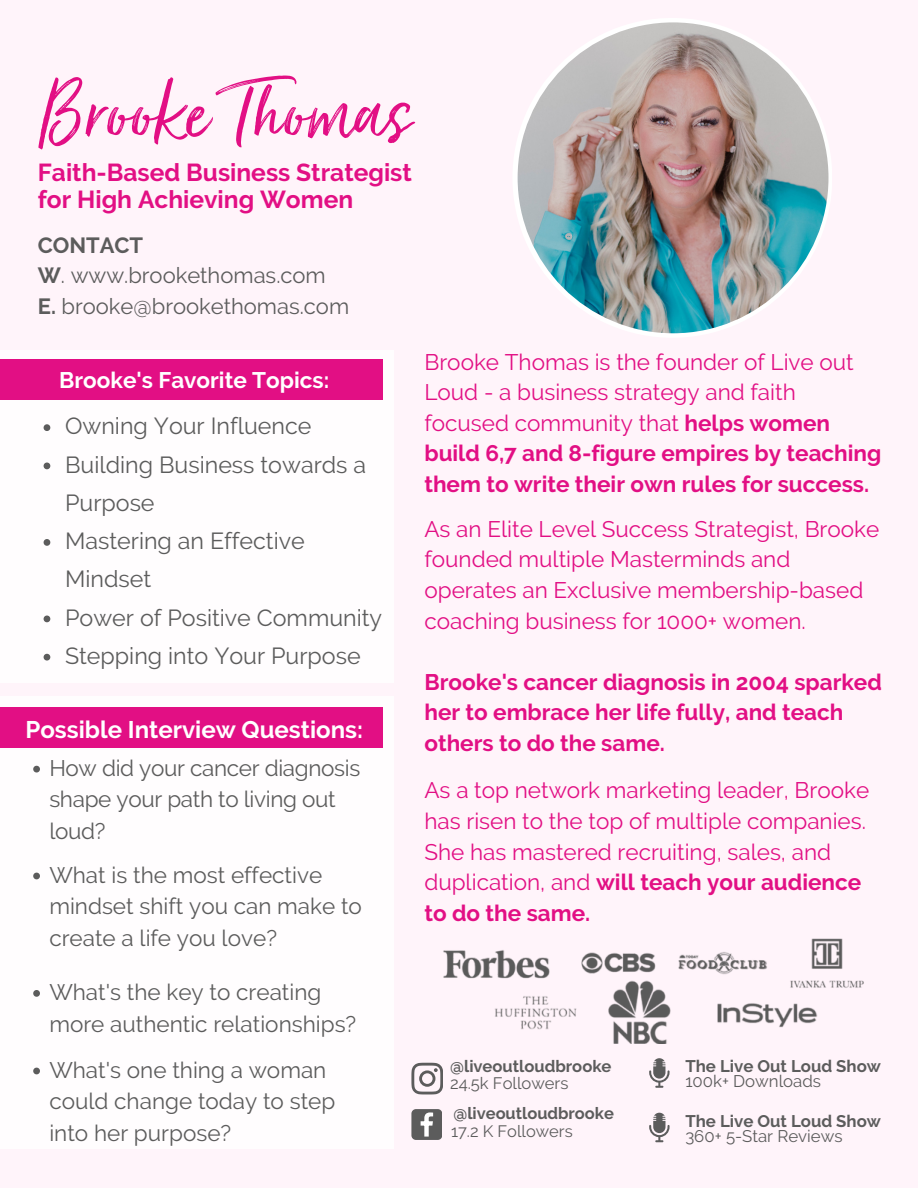
<style>
.page{position:relative;width:918px;height:1188px;background:#fff4fa}
.page>*{position:absolute;margin:0;border:0;box-sizing:border-box;transform-origin:0 0}
.t1{font:101.4px "Just Lovely";color:#e20f84}
.t2{font:700 24.6px "Raleway";color:#e20f84}
.t3{font:700 24px "Raleway";color:#fff}
.t4{font:23.25px/38.2px "Raleway";color:#5c5c5c}
.t5{font:22.5px/30.6px "Raleway";color:#e20f84}
.t6{font:22.5px/31.5px "Raleway";color:#5c5c5c}
.t7{font:700 22.5px/30.6px "Raleway";color:#e20f84}
.t8{font:700 22.5px "Raleway";color:#fff}
.t9{font:21.9px "Raleway";color:#5c5c5c}
.t10{font:700 21.9px "Raleway";color:#5c5c5c}
.t11{font:700 16.8px "Raleway";color:#5c5c5c}
.t12{font:16.8px "Raleway";color:#5c5c5c}
.t13{font:700 16.5px "Raleway";color:#5c5c5c}
.t14{font:16.5px "Raleway";color:#5c5c5c}
.s1{font-weight:700}
</style>
<div class="page">
<div style="left:0;top:350px;width:394px;height:332px;background:#fff"></div>
<div style="left:0;top:697px;width:394px;height:452px;background:#fff"></div>
<div style="left:0;top:359px;width:383px;height:40px;background:#e20f84"></div>
<div style="left:0;top:708px;width:383px;height:40px;background:#e20f84"></div>
<img style="left:443px;top:938px;width:421px;height:50px">
<div style="left:512px;top:18px;width:320px;height:320px;background:#fff;border-radius:50%"></div>
<img style="left:518px;top:22px;width:311px;height:311px;border-radius:50%">
<svg style="left:33px;top:766px;width:7px;height:7px"></svg>
<svg style="left:33px;top:873px;width:7px;height:6px"></svg>
<svg style="left:33px;top:990px;width:7px;height:7px"></svg>
<svg style="left:33px;top:1068px;width:7px;height:6px"></svg>
<svg style="left:44px;top:424px;width:6px;height:7px"></svg>
<svg style="left:44px;top:463px;width:6px;height:6px"></svg>
<svg style="left:44px;top:539px;width:6px;height:7px"></svg>
<svg style="left:44px;top:616px;width:6px;height:6px"></svg>
<svg style="left:44px;top:654px;width:6px;height:7px"></svg>
<svg style="left:649px;top:1058px;width:20px;height:30px"></svg>
<svg style="left:411px;top:1109px;width:31px;height:30px"></svg>
<svg style="left:411px;top:1063px;width:32px;height:31px"></svg>
<svg style="left:649px;top:1113px;width:20px;height:29px"></svg>
<img style="left:483px;top:980px;width:340px;height:64px">
<p class="t1" style="left:38px;top:50px;width:375px">Brooke Thomas</p>
<p class="t2" style="left:38px;top:158px;width:376px">Faith-Based Business Strategist</p>
<p class="t2" style="left:38px;top:185px;width:317px">for High Achieving Women</p>
<p class="t10" style="left:38px;top:232px;width:107px">CONTACT</p>
<p class="t9" style="left:38px;top:263px;width:289px"><span class="s1">W</span>. www.brookethomas.com</p>
<p class="t9" style="left:38px;top:294px;width:313px"><span class="s1">E.</span> brooke@brookethomas.com</p>
<p class="t8" style="left:59px;top:367px;width:271px">Brooke's Favorite Topics:</p>
<p class="t4" style="left:65px;top:407px;width:248px">Owning Your Influence</p>
<p class="t4" style="left:65px;top:445px;width:303px">Building Business towards a<br>Purpose</p>
<p class="t4" style="left:65px;top:522px;width:241px">Mastering an Effective<br>Mindset</p>
<p class="t4" style="left:65px;top:598px;width:319px">Power of Positive Community</p>
<p class="t4" style="left:65px;top:637px;width:297px">Stepping into Your Purpose</p>
<p class="t3" style="left:25px;top:716px;width:339px">Possible Interview Questions:</p>
<p class="t6" style="left:49px;top:752px;width:313px">How did your cancer diagnosis shape your path to living out loud?</p>
<p class="t6" style="left:49px;top:859px;width:314px">What is the most effective mindset shift you can make to create a life you love?</p>
<p class="t6" style="left:49px;top:976px;width:309px">What's the key to creating more authentic relationships?</p>
<p class="t6" style="left:49px;top:1054px;width:288px">What's one thing a woman could change today to step into her purpose?</p>
<p class="t5" style="left:424px;top:346px;width:459px">Brooke Thomas is the founder of Live out Loud - a business strategy and faith focused community that <span class="s1">helps women build 6,7 and 8-figure empires by teaching them to write their own rules for success.</span></p>
<p class="t5" style="left:424px;top:514px;width:457px">As an Elite Level Success Strategist, Brooke founded multiple Masterminds and operates an Exclusive membership-based coaching business for 1000+ women.</p>
<p class="t7" style="left:424px;top:667px;width:459px">Brooke's cancer diagnosis in 2004 sparked her to embrace her life fully, and teach others to do the same.</p>
<p class="t5" style="left:424px;top:775px;width:446px">As a top network marketing leader, Brooke has risen to the top of multiple companies.<br>She has mastered recruiting, sales, and duplication, and <span class="s1">will teach your audience to do the same.</span></p>
<p class="t13" style="left:450px;top:1057px;width:163px">@liveoutloudbrooke</p>
<p class="t14" style="left:450px;top:1074px;width:120px">24.5k Followers</p>
<p class="t11" style="left:685px;top:1056px;width:197px">The Live Out Loud Show</p>
<p class="t12" style="left:685px;top:1071px;width:137px">100k+ Downloads</p>
<p class="t13" style="left:453px;top:1104px;width:162px">@liveoutloudbrooke</p>
<p class="t14" style="left:451px;top:1122px;width:123px">17.2 K Followers</p>
<p class="t11" style="left:685px;top:1111px;width:197px">The Live Out Loud Show</p>
<p class="t12" style="left:685px;top:1126px;width:159px">360+ 5-Star Reviews</p>
</div>
